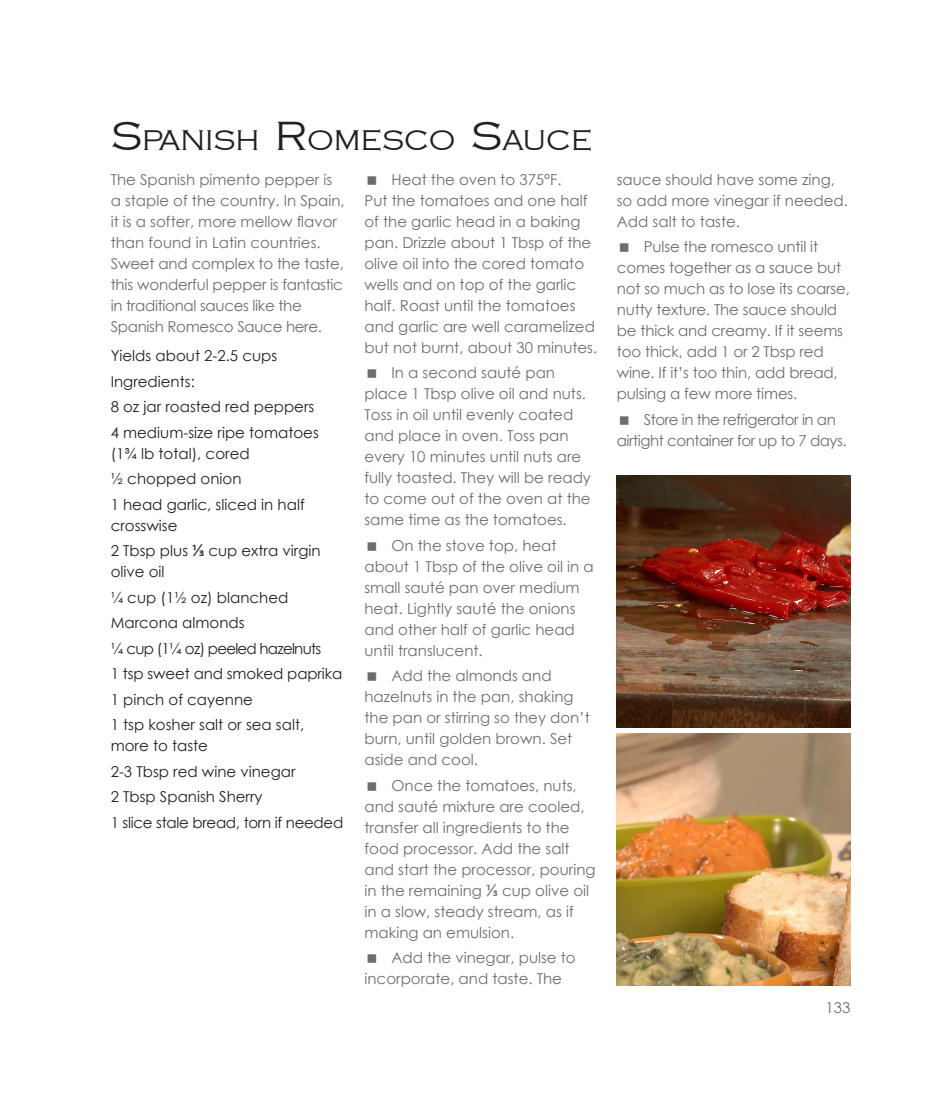
<style>
.page{position:relative;width:945px;height:1107px;background:#fff}
.page>*{position:absolute;margin:0;border:0;box-sizing:border-box;transform-origin:0 0}
.Recipe_Title{font:29.4px "Copperplate";color:#231f20}
.t1{font:15px/21px "Century Gothic";color:#6c6d70}
.Ingredients{font:15px/21px "Century Gothic";color:#231f20}
.t2{font:15px/21px "Century Gothic";letter-spacing:-.03em;color:#6c6d70}
.Ingredients-2{font:15px "Century Gothic";letter-spacing:-.02em;color:#231f20}
.Ingredients-3{font:15px "Century Gothic";letter-spacing:-.05em;color:#231f20}
.s1{font-size:42px}
.s2{font-family:"Calibri";font-size:18px}
</style>
<div class="page">
<img style="left:616px;top:475px;width:234px;height:252px">
<img style="left:616px;top:734px;width:234px;height:252px">
<p class="Recipe_Title" style="left:111px;top:125px;width:483px"><span class="s1">S</span>PANISH <span class="s1">R</span>OMESCO <span class="s1">S</span>AUCE</p>
<p class="t1" style="left:111px;top:169px;width:236px">The Spanish pimento pepper is a staple of the country. In Spain, it is a softer, more mellow flavor than found in Latin countries.<br>Sweet and complex to the taste, this wonderful pepper is fantastic in traditional sauces like the<br>Spanish Romesco Sauce here.</p>
<p class="Ingredients" style="left:111px;top:345px;width:168px">Yields about 2-2.5 cups</p>
<p class="Ingredients" style="left:111px;top:370px;width:86px">Ingredients:</p>
<p class="Ingredients" style="left:111px;top:396px;width:205px">8 oz jar roasted red peppers</p>
<p class="Ingredients" style="left:111px;top:421px;width:210px">4 medium-size ripe tomatoes (1¾ lb total), cored</p>
<p class="Ingredients" style="left:111px;top:468px;width:132px">½ chopped onion</p>
<p class="Ingredients" style="left:111px;top:493px;width:196px">1 head garlic, sliced in half crosswise</p>
<p class="Ingredients" style="left:111px;top:540px;width:211px">2 Tbsp plus <span class="s2">1/3</span> cup extra virgin olive oil</p>
<p class="Ingredients" style="left:111px;top:586px;width:179px">¼ cup (1½ oz) blanched</p>
<p class="Ingredients" style="left:111px;top:612px;width:136px">Marcona almonds</p>
<p class="Ingredients-3" style="left:111px;top:638px;width:212px">¼ cup (1¼ oz) peeled hazelnuts</p>
<p class="Ingredients" style="left:111px;top:663px;width:233px">1 tsp sweet and smoked paprika</p>
<p class="Ingredients" style="left:111px;top:688px;width:144px">1 pinch of cayenne</p>
<p class="Ingredients" style="left:111px;top:714px;width:195px">1 tsp kosher salt or sea salt, more to taste</p>
<p class="Ingredients" style="left:111px;top:760px;width:186px">2-3 Tbsp red wine vinegar</p>
<p class="Ingredients" style="left:111px;top:786px;width:153px">2 Tbsp Spanish Sherry</p>
<p class="Ingredients-2" style="left:111px;top:812px;width:234px">1 slice stale bread, torn if needed</p>
<p class="t1" style="left:364px;top:169px;width:234px;text-indent:27px">Heat the oven to 375°F.<br>Put the tomatoes and one half of the garlic head in a baking pan. Drizzle about 1 Tbsp of the olive oil into the cored tomato wells and on top of the garlic half. Roast until the tomatoes and garlic are well caramelized but not burnt, about 30 minutes.</p>
<p class="t1" style="left:364px;top:362px;width:228px;text-indent:27px">In a second sauté pan place 1 Tbsp olive oil and nuts.<br>Toss in oil until evenly coated and place in oven. Toss pan every 10 minutes until nuts are fully toasted. They will be ready to come out of the oven at the same time as the tomatoes.</p>
<p class="t1" style="left:364px;top:535px;width:231px;text-indent:27px">On the stove top, heat about 1 Tbsp of the olive oil in a small sauté pan over medium heat. Lightly sauté the onions and other half of garlic head until translucent.</p>
<p class="t1" style="left:364px;top:665px;width:227px;text-indent:27px">Add the almonds and hazelnuts in the pan, shaking the pan or stirring so they don’t burn, until golden brown. Set aside and cool.</p>
<p class="t1" style="left:364px;top:775px;width:233px;text-indent:27px">Once the tomatoes, nuts, and sauté mixture are cooled, transfer all ingredients to the food processor. Add the salt and start the processor, pouring in the remaining <span class="s2">1/3</span> cup olive oil in a slow, steady stream, as if making an emulsion.</p>
<p class="t1" style="left:364px;top:947px;width:213px;text-indent:27px">Add the vinegar, pulse to incorporate, and taste. The</p>
<p class="t1" style="left:617px;top:169px;width:233px">sauce should have some zing, so add more vinegar if needed.<br>Add salt to taste.</p>
<p class="t1" style="left:617px;top:236px;width:235px;text-indent:27px">Pulse the romesco until it comes together as a sauce but not so much as to lose its coarse, nutty texture. The sauce should be thick and creamy. If it seems too thick, add 1 or 2 Tbsp red wine. If it’s too thin, add bread, pulsing a few more times.</p>
<p class="t2" style="left:617px;top:409px;width:231px;text-indent:27px">Store in the refrigerator in an airtight container for up to 7 days.</p>
<p class="t1" style="left:826px;top:997px;width:26px">133</p>
</div>
